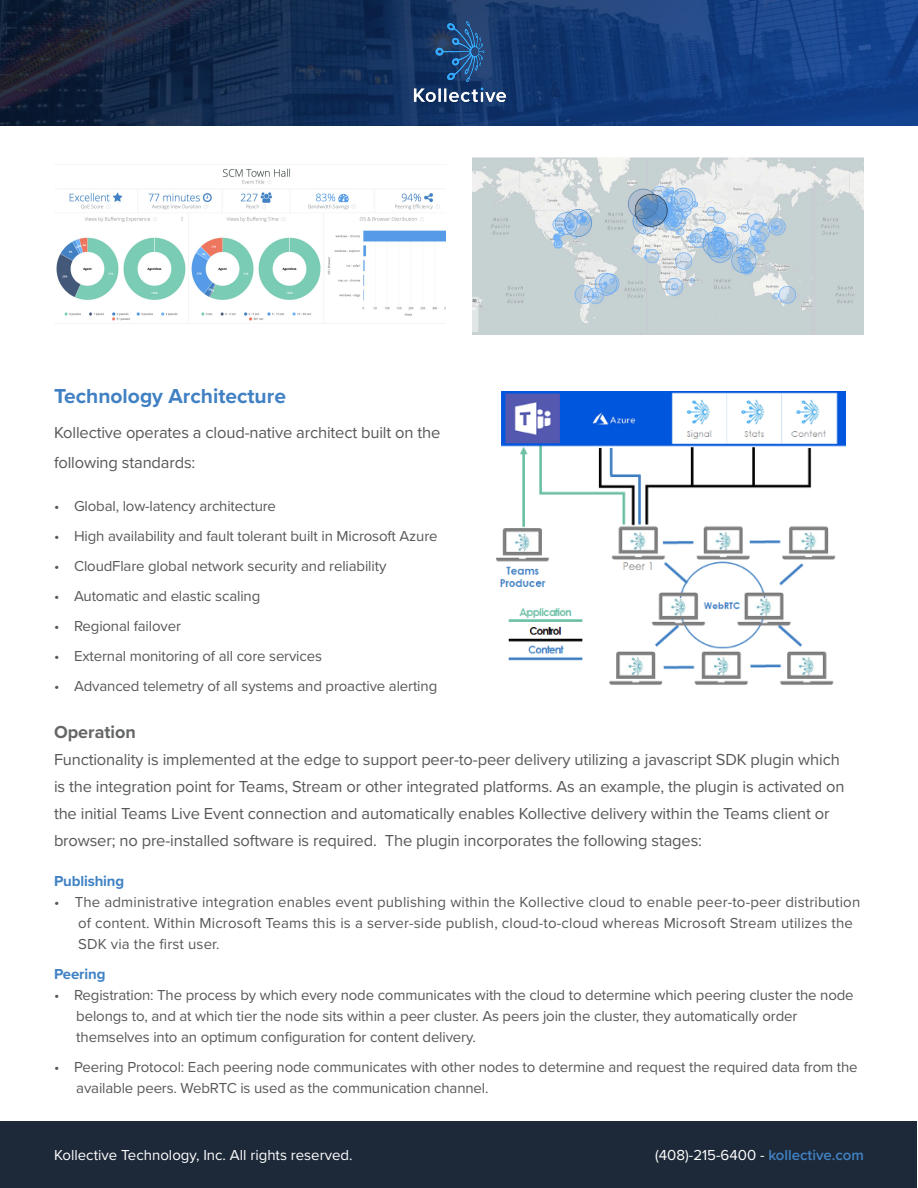
<style>
.page{position:relative;width:918px;height:1188px;background:#fff}
.page>*{position:absolute;margin:0;border:0;box-sizing:border-box;transform-origin:0 0}
.t1{font:700 21px "Proxima Nova";color:#4181c3}
.t2{font:700 18px "Proxima Nova";color:#656666}
.t3{font:16.5px/27px "Proxima Nova";letter-spacing:-.01em;color:#57585a}
.t4{font:15px/21px "Proxima Nova";letter-spacing:-.01em;color:#57585a}
.t5{font:15px/21px "Proxima Nova";letter-spacing:.01em;color:#57585a}
.t6{font:15px "Proxima Nova";color:#fff}
.t7{font:700 15px "Proxima Nova";letter-spacing:-.01em;color:#4082c4}
.s1{font-weight:600;color:#4181c3}
</style>
<div class="page">
<img style="left:0;top:0;width:918px;height:125px">
<div style="left:1px;top:1121px;width:916px;height:67px;background:#1d2938"></div>
<img style="left:408px;top:15px;width:102px;height:86px">
<img style="left:56px;top:168px;width:390px;height:153px">
<img style="left:472px;top:158px;width:392px;height:177px">
<img style="left:496px;top:392px;width:350px;height:293px">
<p class="t1" style="left:54px;top:381px;width:233px">Technology Architecture</p>
<p class="t3" style="left:54px;top:417px;width:388px;line-height:30px">Kollective operates a cloud-native architect built on the following standards:</p>
<p class="t4" style="left:54px;top:495px;width:224px">• Global, low-latency architecture</p>
<p class="t4" style="left:54px;top:525px;width:385px">• High availability and fault tolerant built in Microsoft Azure</p>
<p class="t4" style="left:54px;top:555px;width:334px">• CloudFlare global network security and reliability</p>
<p class="t4" style="left:54px;top:585px;width:208px">• Automatic and elastic scaling</p>
<p class="t4" style="left:54px;top:615px;width:128px">• Regional failover</p>
<p class="t4" style="left:54px;top:645px;width:270px">• External monitoring of all core services</p>
<p class="t4" style="left:54px;top:675px;width:385px">• Advanced telemetry of all systems and proactive alerting</p>
<p class="t2" style="left:54px;top:719px;width:83px">Operation</p>
<p class="t3" style="left:54px;top:745px;width:792px">Functionality is implemented at the edge to support peer-to-peer delivery utilizing a javascript SDK plugin which is the integration point for Teams, Stream or other integrated platforms. As an example, the plugin is activated on the initial Teams Live Event connection and automatically enables Kollective delivery within the Teams client or browser; no pre-installed software is required. The plugin incorporates the following stages:</p>
<p class="t7" style="left:54px;top:870px;width:72px">Publishing</p>
<p class="t5" style="left:78px;top:891px;width:784px;text-indent:-24px">• The administrative integration enables event publishing within the Kollective cloud to enable peer-to-peer distribution of content. Within Microsoft Teams this is a server-side publish, cloud-to-cloud whereas Microsoft Stream utilizes the<br>SDK via the first user.</p>
<p class="t7" style="left:54px;top:963px;width:53px">Peering</p>
<p class="t4" style="left:76px;top:984px;width:779px;text-indent:-22px">• Registration: The process by which every node communicates with the cloud to determine which peering cluster the node belongs to, and at which tier the node sits within a peer cluster. As peers join the cluster, they automatically order themselves into an optimum configuration for content delivery.</p>
<p class="t4" style="left:76px;top:1056px;width:783px;text-indent:-22px">• Peering Protocol: Each peering node communicates with other nodes to determine and request the required data from the available peers. WebRTC is used as the communication channel.</p>
<p class="t6" style="left:54px;top:1144px;width:300px">Kollective Technology, Inc. All rights reserved.</p>
<p class="t6" style="left:655px;top:1144px;width:210px">(408)-215-6400 - <span class="s1">kollective.com</span></p>
</div>
